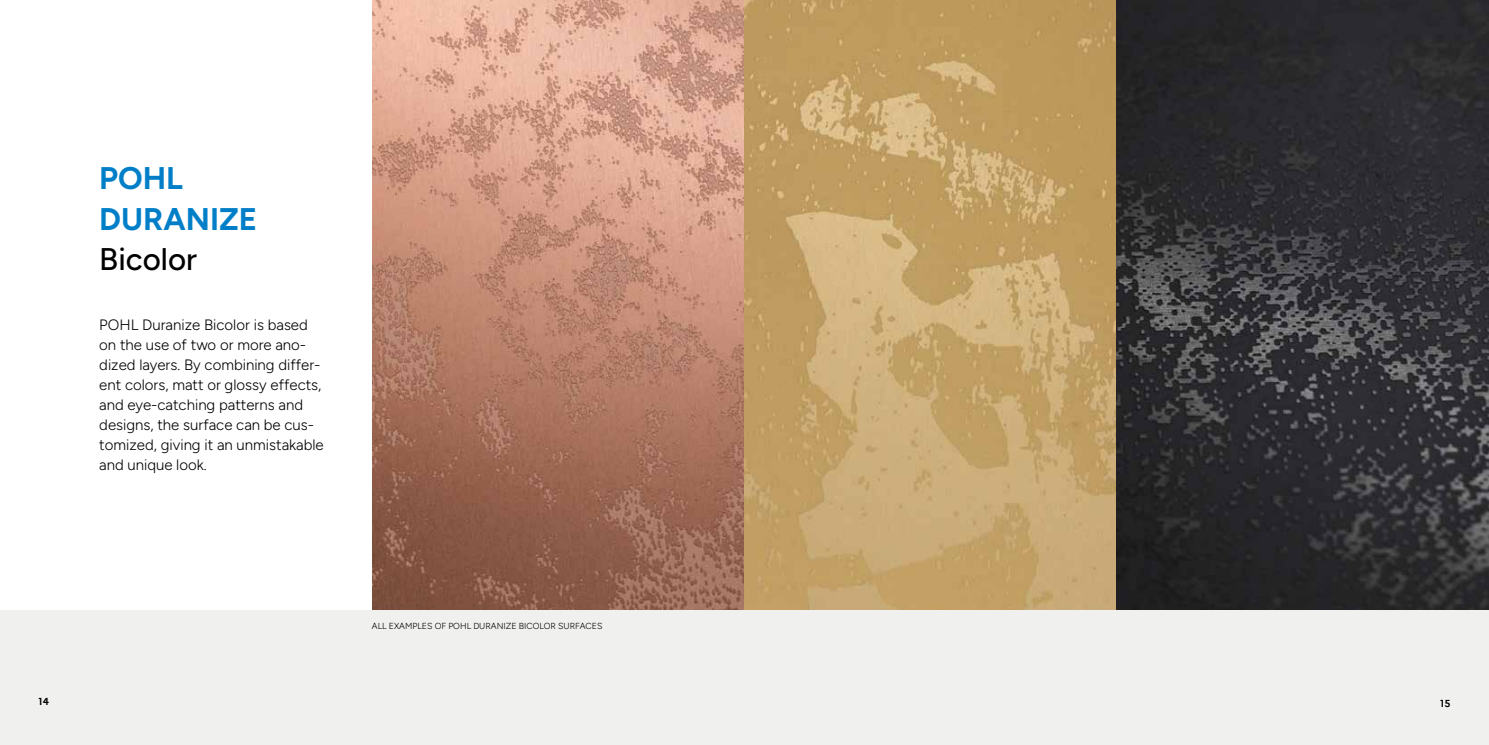
<style>
.page{position:relative;width:1489px;height:745px;background:#fff}
.page>*{position:absolute;margin:0;border:0;box-sizing:border-box;transform-origin:0 0}
.t1{font:700 31.25px/40px "Figtree";color:#007fc8}
.t2{font:500 31.25px "Figtree";color:#000}
.t3{font:300 15px/20px "Figtree";color:#000}
.t4{font:700 10px "NN Ernesto Trial";color:#000}
.t5{font:300 8.75px "Figtree";color:#000}
</style>
<div class="page">
<img style="left:372px;top:0;width:1116px;height:609px">
<div style="left:0;top:609px;width:1488px;height:135px;background:#f0f0ef"></div>
<h1 class="t1" style="left:99px;top:158px;width:159px">POHL<br>DURANIZE</h1>
<h1 class="t2" style="left:99px;top:240px;width:99px">Bicolor</h1>
<p class="t3" style="left:99px;top:314px;width:226px">POHL Duranize Bicolor is based on the use of two or more ano&shy;dized layers. By combining differ&shy;ent colors, matt or glossy effects, and eye-catching patterns and designs, the surface can be cus&shy;tomized, giving it an unmistakable and unique look.</p>
<p class="t5" style="left:372px;top:621px;width:232px">ALL EXAMPLES OF POHL DURANIZE BICOLOR SURFACES</p>
<p class="t4" style="left:38px;top:697px;width:13px">14</p>
<p class="t4" style="left:1439px;top:699px;width:12px">15</p>
</div>
